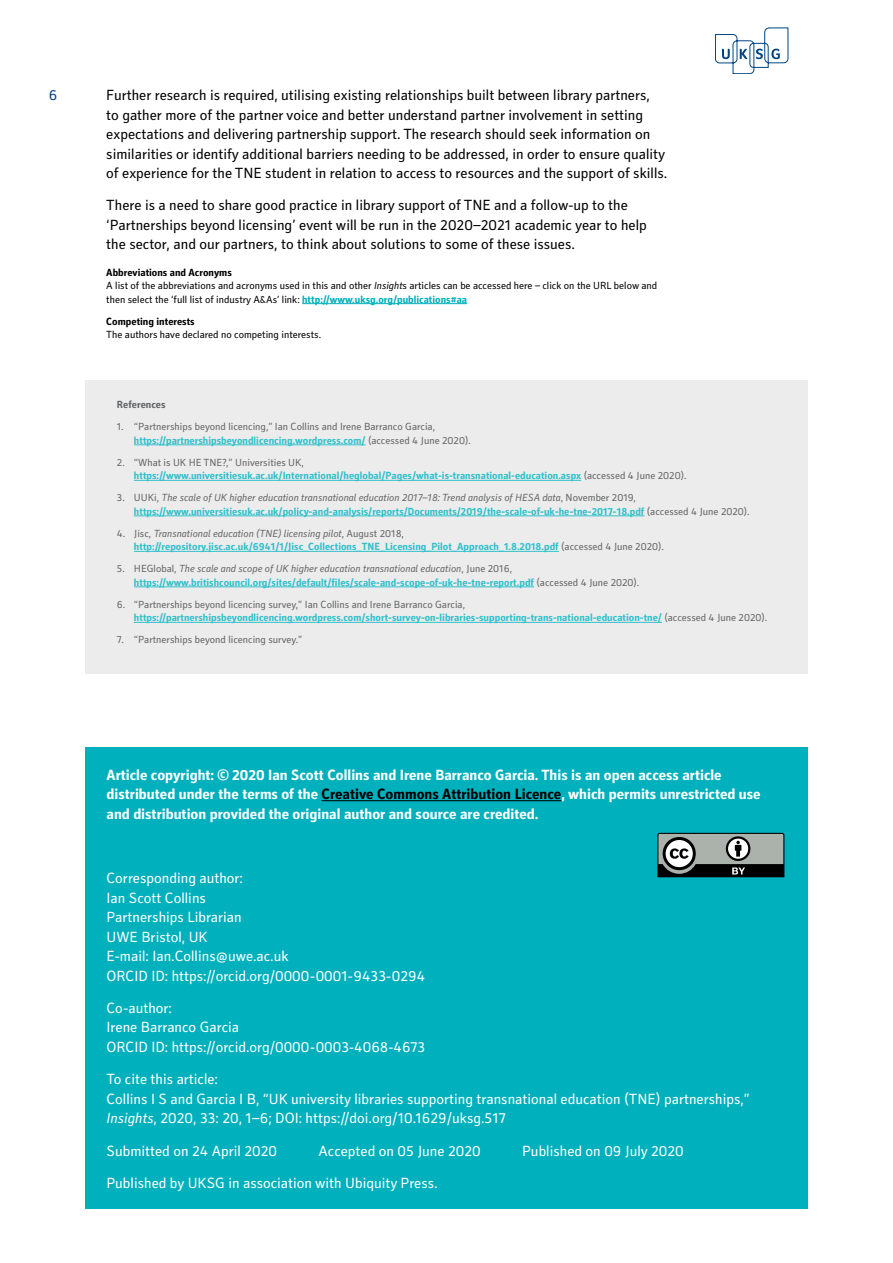
<style>
.page{position:relative;width:893px;height:1263px;background:#fff}
.page>*{position:absolute;margin:0;border:0;box-sizing:border-box;transform-origin:0 0}
.Body{font:15px/19.5px "Secca Std";color:#000}
.Credits{font:15px/19.5px "Secca Std";color:#fff}
.Credits_-_Author{font:700 15px/19.5px "Secca Std";color:#fff}
.t1{font:15px "Secca Std";color:#004282}
.Reference_List{font:700 10.5px/13.5px "Secca Std";color:#31c0cb}
.Reference_List-2{font:10.5px/13.5px "Secca Std";color:#000}
.Reference_List-3{font:10.5px/13.5px "Secca Std";color:#636466}
.Reference_List-4{font:700 10.5px "Secca Std";color:#000}
.Reference_List-5{font:700 10.5px "Secca Std";color:#636466}
.s1{font-style:italic}
.s2{font-weight:700;color:#00b0bd}
.s3{font-weight:700;color:#31c0cb}
.s4{font-weight:400;color:#636466}
.s5{font-weight:400;font-style:italic;color:#636466}
.s6{color:#000}
</style>
<div class="page">
<svg style="left:715px;top:28px;width:73px;height:46px"></svg>
<hr style="left:302px;top:303px;width:165px;height:1px;background:#00b0bd">
<div style="left:85px;top:380px;width:723px;height:293px;background:#ececec"></div>
<hr style="left:134px;top:445px;width:232px;height:1px;background:#31c0cb">
<hr style="left:134px;top:480px;width:447px;height:1px;background:#31c0cb">
<hr style="left:134px;top:516px;width:510px;height:1px;background:#31c0cb">
<hr style="left:134px;top:551px;width:425px;height:1px;background:#31c0cb">
<hr style="left:134px;top:587px;width:400px;height:1px;background:#31c0cb">
<hr style="left:134px;top:622px;width:528px;height:1px;background:#31c0cb">
<div style="left:85px;top:748px;width:723px;height:461px;background:#00b0bd"></div>
<hr style="left:322px;top:800px;width:239px;height:1px;background:#000">
<svg style="left:657px;top:832px;width:128px;height:46px"></svg>
<h1 class="t1" style="left:49px;top:87px;width:10px">6</h1>
<p class="Body" style="left:106px;top:86px;width:563px">Further research is required, utilising existing relationships built between library partners,<br>to gather more of the partner voice and better understand partner involvement in setting expectations and delivering partnership support. The research should seek information on similarities or identify additional barriers needing to be addressed, in order to ensure quality of experience for the TNE student in relation to access to resources and the support of skills.</p>
<p class="Body" style="left:106px;top:196px;width:542px">There is a need to share good practice in library support of TNE and a follow-up to the ‘Partnerships beyond licensing’ event will be run in the 2020–2021 academic year to help the sector, and our partners, to think about solutions to some of these issues.</p>
<p class="Reference_List-4" style="left:106px;top:266px;width:127px">Abbreviations and Acronyms</p>
<p class="Reference_List-2" style="left:106px;top:279px;width:552px">A list of the abbreviations and acronyms used in this and other <span class="s1">Insight</span>s articles can be accessed here – click on the URL below and then select the ‘full list of industry A&amp;As’ link: <span class="s2">http://www.uksg.org/publications#aa</span></p>
<p class="Reference_List-4" style="left:106px;top:315px;width:90px">Competing interests</p>
<p class="Reference_List-2" style="left:106px;top:328px;width:216px">The authors have declared no competing interests.</p>
<p class="Reference_List-5" style="left:117px;top:399px;width:50px">References</p>
<p class="Reference_List-3" style="left:134px;top:420px;width:338px;text-indent:-17px">1. “Partnerships beyond licencing,” Ian Collins and Irene Barranco Garcia, <span class="s3">https://partnershipsbeyondlicencing.wordpress.com/</span> (accessed 4 June 2020).</p>
<p class="Reference_List" style="left:134px;top:456px;width:554px;text-indent:-17px"><span class="s4">2. “What is UK HE TNE?,” Universities UK, </span>https://www.universitiesuk.ac.uk/International/heglobal/Pages/what-is-transnational-education.aspx <span class="s4">(accessed 4 June 2020).</span></p>
<p class="Reference_List" style="left:134px;top:491px;width:617px;text-indent:-17px"><span class="s4">3. UUKi,</span> <span class="s5">The scale of UK higher education transnational education 2017–18: Trend analysis of HESA data</span><span class="s4">, November 2019, </span>https://www.universitiesuk.ac.uk/policy-and-analysis/reports/Documents/2019/the-scale-of-uk-he-tne-2017-18.pdf <span class="s4">(accessed 4 June 2020).</span></p>
<p class="Reference_List" style="left:134px;top:527px;width:531px;text-indent:-17px"><span class="s4">4. Jisc,</span> <span class="s5">Transnational education (TNE) licensing pilot</span><span class="s4">, August 2018, </span>http://repository.jisc.ac.uk/6941/1/Jisc_Collections_TNE_Licensing_Pilot_Approach_1.8.2018.pdf <span class="s4">(accessed 4 June 2020).</span></p>
<p class="Reference_List" style="left:134px;top:562px;width:507px;text-indent:-17px"><span class="s4">5. HEGlobal,</span> <span class="s5">The scale and scope of UK higher education transnational education</span><span class="s4">, June 2016, </span>https://www.britishcouncil.org/sites/default/files/scale-and-scope-of-uk-he-tne-report.pdf <span class="s4">(accessed 4 June 2020).</span></p>
<p class="Reference_List" style="left:134px;top:598px;width:635px;text-indent:-17px"><span class="s4">6. “Partnerships beyond licencing survey,” Ian Collins and Irene Barranco Garcia, </span>https://partnershipsbeyondlicencing.wordpress.com/short-survey-on-libraries-supporting-trans-national-education-tne/ <span class="s4">(accessed 4 June 2020).</span></p>
<p class="Reference_List-3" style="left:117px;top:633px;width:187px">7. “Partnerships beyond licencing survey.”</p>
<p class="Credits_-_Author" style="left:107px;top:765px;width:656px">Article copyright: © 2020 Ian Scott Collins and Irene Barranco Garcia. This is an open access article distributed under the terms of the <span class="s6">Creative Commons Attribution Licence</span>, which permits unrestricted use and distribution provided the original author and source are credited.</p>
<p class="Credits" style="left:107px;top:869px;width:320px">Corresponding author:<br>Ian Scott Collins<br>Partnerships Librarian<br>UWE Bristol, UK<br>E-mail: Ian.Collins@uwe.ac.uk<br>ORCID ID: https://orcid.org/0000-0001-9433-0294</p>
<p class="Credits" style="left:107px;top:999px;width:320px">Co-author:<br>Irene Barranco Garcia<br>ORCID ID: https://orcid.org/0000-0003-4068-4673</p>
<p class="Credits" style="left:107px;top:1070px;width:645px">To cite this article:<br>Collins I S and Garcia I B, “UK university libraries supporting transnational education (TNE) partnerships,”<br><span class="s1">Insights</span>, 2020, 33: 20, 1–6; DOI: https://doi.org/10.1629/uksg.517</p>
<p class="Credits" style="left:107px;top:1141px;width:172px">Submitted on 24 April 2020</p>
<p class="Credits" style="left:319px;top:1141px;width:164px">Accepted on 05 June 2020</p>
<p class="Credits" style="left:522px;top:1141px;width:163px">Published on 09 July 2020</p>
<p class="Credits" style="left:107px;top:1173px;width:333px">Published by UKSG in association with Ubiquity Press.</p>
</div>
